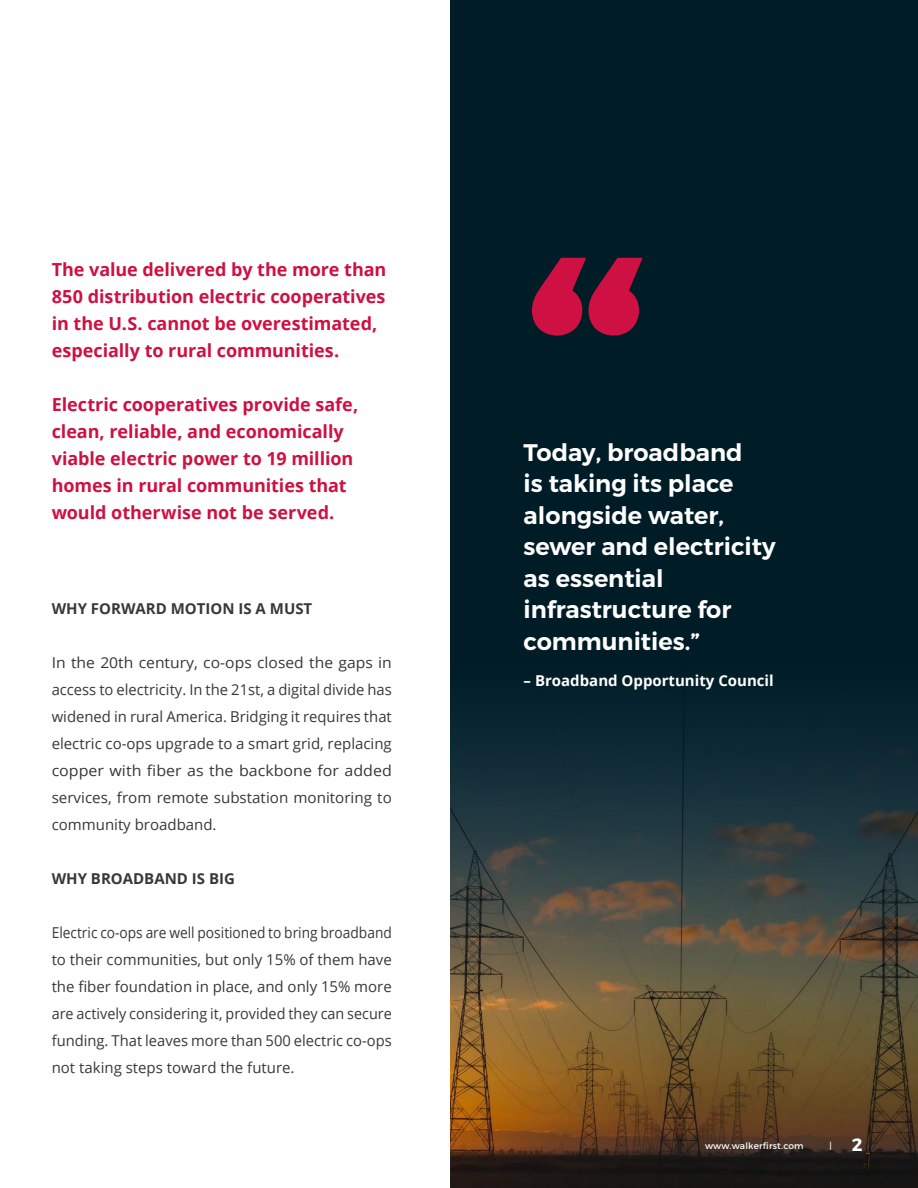
<style>
.page{position:relative;width:918px;height:1188px;background:#fff}
.page>*{position:absolute;margin:0;border:0;box-sizing:border-box;transform-origin:0 0}
.t1{font:700 306px "Montserrat";color:#ce1042}
.t2{font:600 24px/31.5px "Montserrat";color:#fff}
.t3{font:700 18px/27px "Open Sans";letter-spacing:-.005em;color:#ce1042}
.t4{font:15px/27px "Open Sans";color:#383839;text-align:justify;scale:1.04 1}
.t5{font:15px/27px "Open Sans";color:#383839;text-align:justify;scale:.92 1}
.t6{font:700 15px "Open Sans";color:#383839}
.t7{font:700 15px "Open Sans";color:#fff}
.t8{font:9px "Montserrat";letter-spacing:.025em;color:#fff}
.s1{font-weight:700;font-size:18px}
</style>
<div class="page">
<div style="left:451px;top:0;width:467px;height:1188px;background:#001d27"></div>
<img style="left:451px;top:723px;width:467px;height:465px">
<p class="t3" style="left:52px;top:255px;width:336px">The value delivered by the more than 850 distribution electric cooperatives in the U.S. cannot be overestimated, especially to rural communities.</p>
<p class="t3" style="left:52px;top:390px;width:308px">Electric cooperatives provide safe, clean, reliable, and economically viable electric power to 19 million homes in rural communities that would otherwise not be served.</p>
<p class="t6" style="left:52px;top:598px;width:262px">WHY FORWARD MOTION IS A MUST</p>
<p class="t4" style="left:52px;top:649px;width:329px">In the 20th century, co-ops closed the gaps in access to electricity. In the 21st, a digital divide has widened in rural America. Bridging it requires that electric co-ops upgrade to a smart grid, replacing copper with fiber as the backbone for added services, from remote substation monitoring to community broadband.</p>
<p class="t6" style="left:52px;top:868px;width:185px">WHY BROADBAND IS BIG</p>
<p class="t5" style="left:52px;top:919px;width:371px">Electric co-ops are well positioned to bring broadband to their communities, but only 15% of them have the fiber foundation in place, and only 15% more are actively considering it, provided they can secure funding. That leaves more than 500 electric co-ops not taking steps toward the future.</p>
<h1 class="t1" style="left:524px;top:175px;width:122px">“</h1>
<h2 class="t2" style="left:524px;top:437px;width:253px">Today, broadband<br>is taking its place alongside water, sewer and electricity as essential infrastructure for communities.”</h2>
<p class="t7" style="left:524px;top:670px;width:252px">– Broadband Opportunity Council</p>
<p class="t8" style="left:705px;top:1140px;width:100px">www.walkerfirst.com</p>
<p class="t8" style="left:829px;top:1140px;width:35px">| <span class="s1">2</span></p>
</div>
